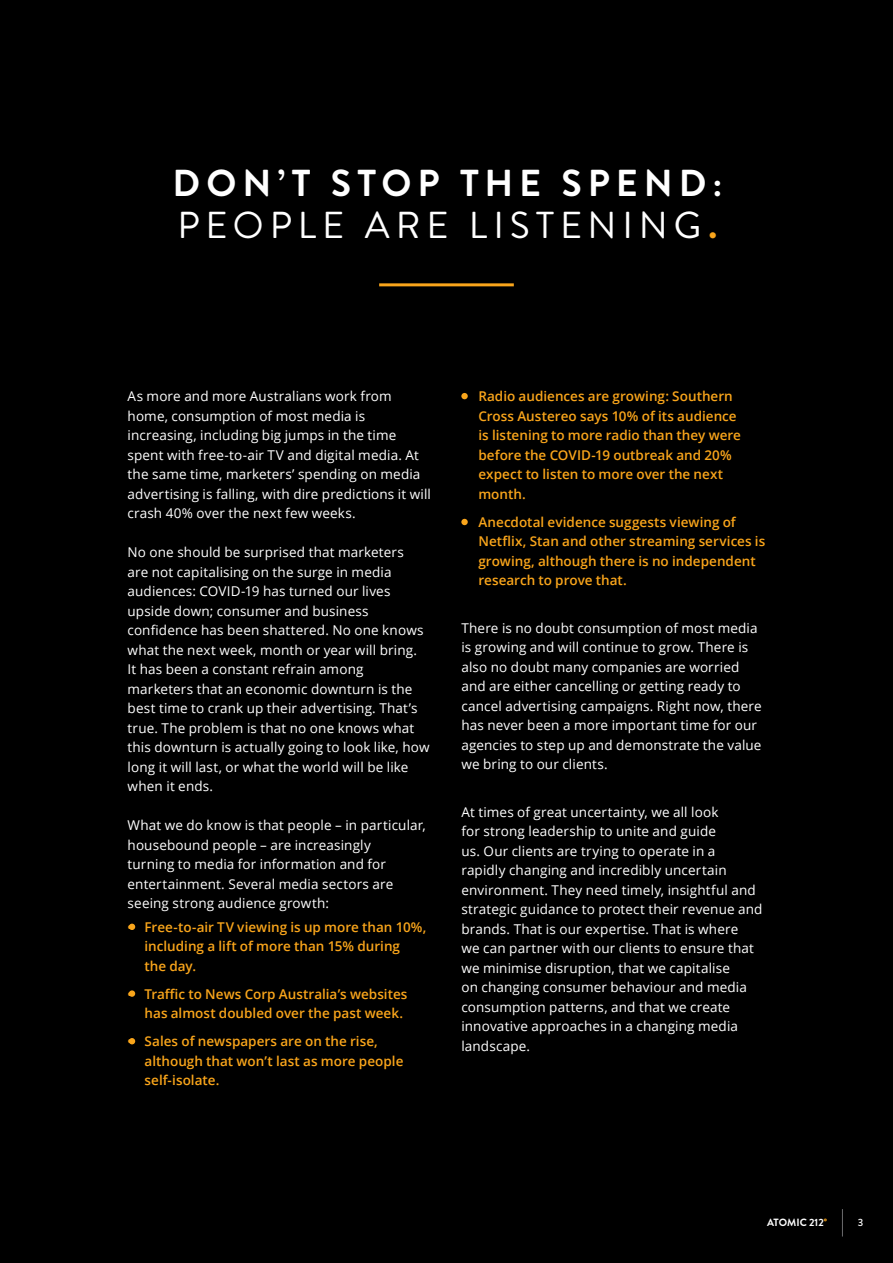
<style>
.page{position:relative;width:893px;height:1263px;background:#000}
.page>*{position:absolute;margin:0;border:0;box-sizing:border-box;transform-origin:0 0}
.t1{font:700 37.5px/42px "Brandon Grotesque";letter-spacing:.16em;color:#fff}
.t2{font:13.5px/19.5px "Open Sans";letter-spacing:.01em;color:#fff}
.t3{font:600 13.5px/19.5px "Open Sans";color:#f9a51b}
.t4{font:700 10.5px "Brandon Grotesque";color:#fff}
.t5{font:500 10.5px "Brandon Grotesque";color:#fff}
.s1{font-weight:400}
.s2{color:#f9a51b}
</style>
<div class="page">
<hr style="left:379px;top:283px;width:135px;height:3px;background:#f9a51b">
<svg style="left:129px;top:924px;width:6px;height:6px"></svg>
<div style="left:461px;top:393px;width:7px;height:6px;background:#f9a51b;border-radius:50%"></div>
<div style="left:461px;top:519px;width:7px;height:6px;background:#f9a51b;border-radius:50%"></div>
<div style="left:129px;top:990px;width:6px;height:7px;background:#f9a51b;border-radius:50%"></div>
<svg style="left:129px;top:1038px;width:6px;height:6px"></svg>
<svg style="left:842px;top:1209px;width:1px;height:27px"></svg>
<h1 class="t1" style="left:172px;top:163px;width:551px">DON’T STOP THE SPEND:<br><span class="s1">PEOPLE ARE LISTENING</span><span class="s2">.</span></h1>
<p class="t2" style="left:128px;top:386px;width:305px">As more and more Australians work from home, consumption of most media is increasing, including big jumps in the time spent with free-to-air TV and digital media. At the same time, marketers’ spending on media advertising is falling, with dire predictions it will crash 40% over the next few weeks.</p>
<p class="t2" style="left:128px;top:542px;width:304px">No one should be surprised that marketers<br>are not capitalising on the surge in media audiences: COVID-19 has turned our lives upside down; consumer and business confidence has been shattered. No one knows what the next week, month or year will bring.<br>It has been a constant refrain among marketers that an economic downturn is the best time to crank up their advertising. That’s true. The problem is that no one knows what this downturn is actually going to look like, how long it will last, or what the world will be like when it ends.</p>
<p class="t2" style="left:128px;top:815px;width:300px">What we do know is that people – in particular, housebound people – are increasingly<br>turning to media for information and for entertainment. Several media sectors are seeing strong audience growth:</p>
<p class="t3" style="left:145px;top:917px;width:283px;text-indent:-17px">• Free-to-air TV viewing is up more than 10%, including a lift of more than 15% during<br>the day.</p>
<p class="t3" style="left:145px;top:984px;width:264px;text-indent:-17px">• Traffic to News Corp Australia’s websites has almost doubled over the past week.</p>
<p class="t3" style="left:145px;top:1031px;width:260px;text-indent:-17px">• Sales of newspapers are on the rise, although that won’t last as more people self-isolate.</p>
<p class="t3" style="left:478px;top:386px;width:264px;text-indent:-17px">• Radio audiences are growing: Southern Cross Austereo says 10% of its audience is listening to more radio than they were before the COVID-19 outbreak and 20% expect to listen to more over the next month.</p>
<p class="t3" style="left:478px;top:512px;width:288px;text-indent:-17px">• Anecdotal evidence suggests viewing of Netflix, Stan and other streaming services is growing, although there is no independent research to prove that.</p>
<p class="t2" style="left:461px;top:618px;width:302px">There is no doubt consumption of most media is growing and will continue to grow. There is also no doubt many companies are worried and are either cancelling or getting ready to cancel advertising campaigns. Right now, there has never been a more important time for our agencies to step up and demonstrate the value we bring to our clients.</p>
<p class="t2" style="left:461px;top:802px;width:303px">At times of great uncertainty, we all look<br>for strong leadership to unite and guide<br>us. Our clients are trying to operate in a rapidly changing and incredibly uncertain environment. They need timely, insightful and strategic guidance to protect their revenue and brands. That is our expertise. That is where<br>we can partner with our clients to ensure that we minimise disruption, that we capitalise<br>on changing consumer behaviour and media consumption patterns, and that we create innovative approaches in a changing media landscape.</p>
<p class="t4" style="left:767px;top:1215px;width:61px">ATOMIC 212<span class="s2">°</span></p>
<p class="t5" style="left:858px;top:1215px;width:7px">3</p>
</div>
